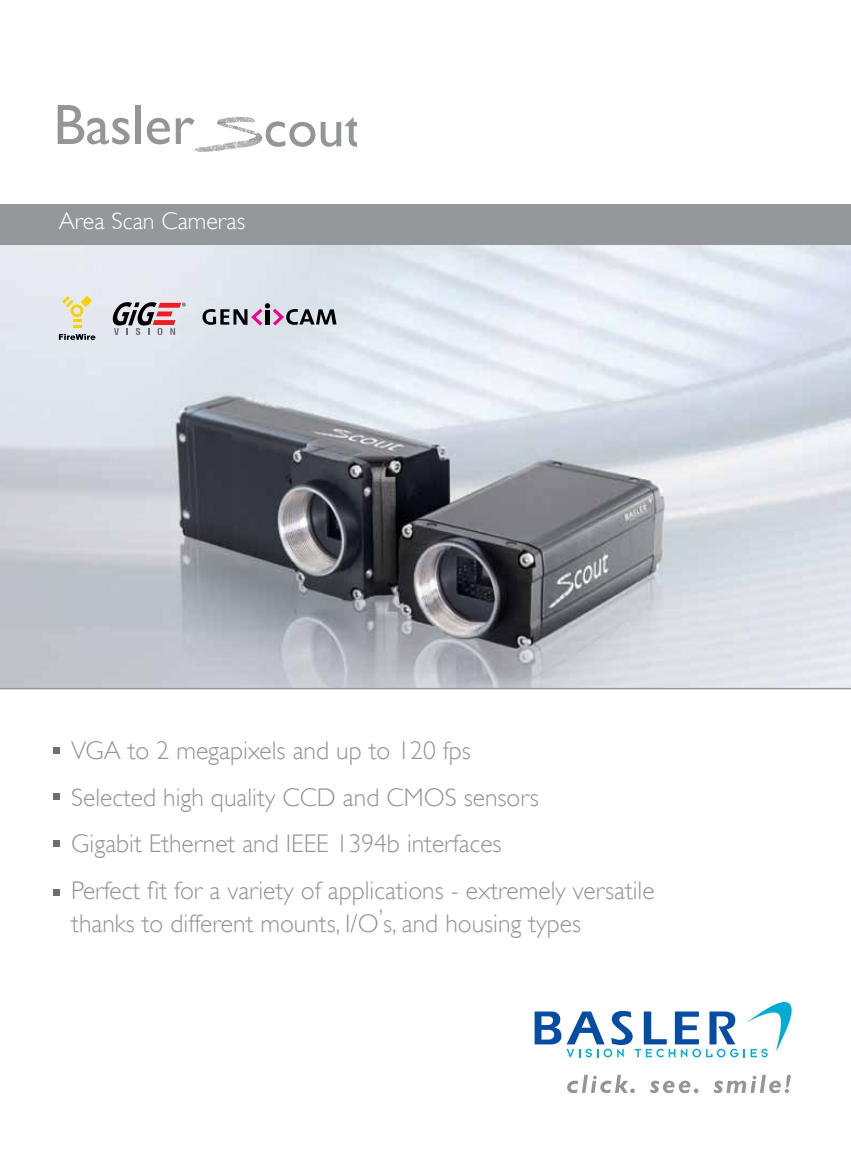
<style>
.page{position:relative;width:851px;height:1149px;background:#fff}
.page>*{position:absolute;margin:0;border:0;box-sizing:border-box;transform-origin:0 0}
.t1{font:57.15px "Gill Sans";color:#939598}
.t2{font:300 25.5px/46.5px "Gill Sans";color:#939598}
.t3{font:300 24px "Gill Sans";color:#fff}
</style>
<div class="page">
<img style="left:0;top:244px;width:850px;height:443px">
<svg style="left:111px;top:302px;width:75px;height:33px;background:#b29ea4"></svg>
<div style="left:0;top:204px;width:850px;height:40px;background:#95979a"></div>
<hr style="left:0;top:687px;width:850px;height:2px;background:#939598">
<svg style="left:567px;top:1074px;width:67px;height:18px"></svg>
<svg style="left:650px;top:1080px;width:48px;height:12px"></svg>
<svg style="left:713px;top:1074px;width:77px;height:18px"></svg>
<svg style="left:534px;top:1002px;width:258px;height:56px"></svg>
<svg style="left:192px;top:117px;width:164px;height:35px"></svg>
<svg style="left:202px;top:303px;width:134px;height:22px;background:#a19ca7"></svg>
<svg style="left:59px;top:334px;width:36px;height:6px"></svg>
<svg style="left:62px;top:296px;width:30px;height:31px"></svg>
<svg style="left:54px;top:747px;width:6px;height:6px"></svg>
<svg style="left:54px;top:793px;width:6px;height:6px"></svg>
<svg style="left:54px;top:840px;width:6px;height:6px"></svg>
<div style="left:54px;top:888px;width:6px;height:7px;background:#6d6e71"></div>
<h1 class="t1" style="left:53px;top:91px;width:143px">Basler</h1>
<p class="t3" style="left:59px;top:207px;width:188px">Area Scan Cameras</p>
<p class="t2" style="left:71px;top:727px;width:584px">VGA to 2 megapixels and up to 120 fps<br>Selected high quality CCD and CMOS sensors<br>Gigabit Ethernet and IEEE 1394b interfaces<br>Perfect fit for a variety of applications - extremely versatile</p>
<p class="t2" style="left:71px;top:899px;width:511px">thanks to different mounts, I/O s, and housing types</p>
<p class="t2" style="left:379px;top:880px;width:6px">,</p>
</div>
